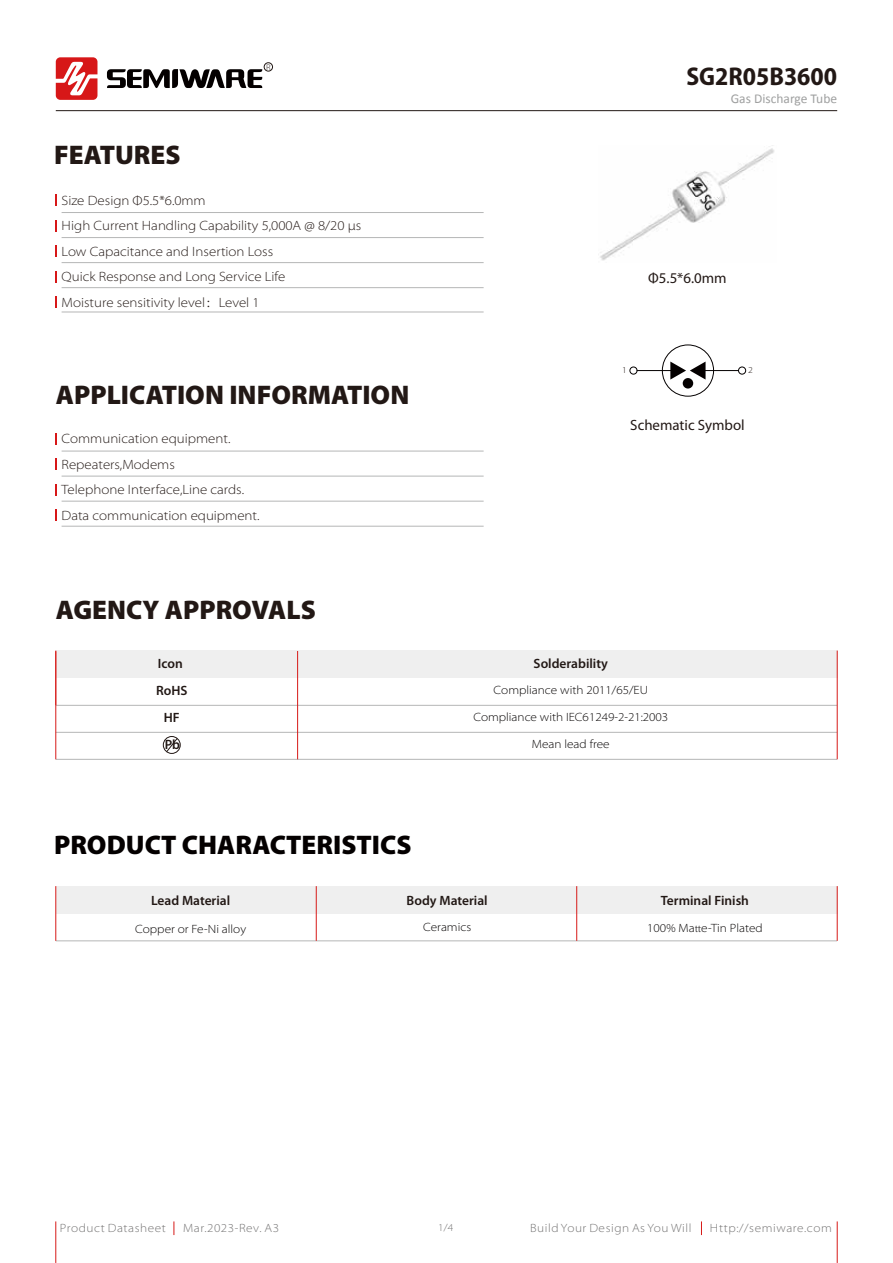
<style>
.page{position:relative;width:893px;height:1263px;background:#fff}
.page>*{position:absolute;margin:0;border:0;box-sizing:border-box;transform-origin:0 0}
.t1{font:900 27px "Myriad Pro";color:#221815}
.t2{font:900 27px "Myriad Pro";color:#040000}
.t3{font:700 semi-condensed 25.8px "Myriad Pro";color:#221815}
.t4{font:14.85px "Myriad Pro";color:#221815}
.t5{font:300 semi-expanded 13.5px/25.5px "Myriad Pro";color:#221815}
.t6{font:600 13.5px "Myriad Pro";color:#221815}
.t7{font:13.5px "Calibri";color:#9fa0a0}
.t8{font:300 semi-expanded 12px "Myriad Pro";color:#040000}
.t9{font:300 semi-expanded 12px "Myriad Pro";letter-spacing:.05em;color:#727171}
.t10{font:300 semi-expanded 10.5px "Myriad Pro";color:#727171}
.t11{font:300 semi-expanded 9px "Myriad Pro";color:#221815}
.t12{font:300 semi-expanded 8.25px "Myriad Pro";color:#221815}
.s1{font-family:"Adobe Song Std";font-stretch:normal}
</style>
<div class="page">
<div style="left:56px;top:651px;width:782px;height:27px;background:#efefef"></div>
<hr style="left:56px;top:705px;width:781px;height:1px;background:#b5b6b6">
<hr style="left:56px;top:732px;width:781px;height:1px;background:#b5b6b6">
<hr style="left:56px;top:759px;width:781px;height:1px;background:#b5b6b6">
<hr style="left:297px;top:651px;width:1px;height:108px;background:#d71a18">
<hr style="left:837px;top:651px;width:1px;height:108px;background:#d71a18">
<hr style="left:56px;top:110px;width:781px;height:1px;background:#221815">
<hr style="left:56px;top:1221px;width:1px;height:42px;background:#d71a18">
<hr style="left:837px;top:1221px;width:1px;height:42px;background:#d71a18">
<svg style="left:701px;top:1221px;width:1px;height:14px"></svg>
<svg style="left:174px;top:1221px;width:1px;height:14px"></svg>
<svg style="left:56px;top:57px;width:41px;height:43px"></svg>
<svg style="left:107px;top:69px;width:155px;height:19px"></svg>
<div style="left:264px;top:63px;width:9px;height:8px;border:1px solid #221815;border-radius:50%"></div>
<svg style="left:56px;top:194px;width:1px;height:12px"></svg>
<svg style="left:56px;top:220px;width:1px;height:12px"></svg>
<svg style="left:56px;top:245px;width:1px;height:12px"></svg>
<svg style="left:56px;top:271px;width:1px;height:12px"></svg>
<svg style="left:56px;top:296px;width:1px;height:12px"></svg>
<hr style="left:62px;top:212px;width:422px;height:1px;background:#b5b6b6">
<hr style="left:62px;top:237px;width:422px;height:1px;background:#b5b6b6">
<hr style="left:62px;top:262px;width:422px;height:1px;background:#b5b6b6">
<hr style="left:62px;top:287px;width:422px;height:1px;background:#b5b6b6">
<hr style="left:62px;top:312px;width:422px;height:1px;background:#b5b6b6">
<svg style="left:56px;top:433px;width:1px;height:12px"></svg>
<svg style="left:56px;top:458px;width:1px;height:12px"></svg>
<svg style="left:56px;top:484px;width:1px;height:12px"></svg>
<svg style="left:56px;top:509px;width:1px;height:12px"></svg>
<hr style="left:62px;top:451px;width:422px;height:1px;background:#b5b6b6">
<hr style="left:62px;top:476px;width:422px;height:1px;background:#b5b6b6">
<hr style="left:62px;top:501px;width:422px;height:1px;background:#b5b6b6">
<hr style="left:62px;top:526px;width:422px;height:1px;background:#b5b6b6">
<hr style="left:56px;top:940px;width:781px;height:1px;background:#b5b6b6">
<div style="left:56px;top:886px;width:781px;height:27px;background:#efefef"></div>
<hr style="left:56px;top:886px;width:1px;height:55px;background:#d71a18">
<hr style="left:316px;top:886px;width:1px;height:55px;background:#d71a18">
<hr style="left:576px;top:886px;width:1px;height:55px;background:#d71a18">
<hr style="left:837px;top:886px;width:1px;height:55px;background:#d71a18">
<div style="left:683px;top:378px;width:10px;height:11px;background:#040000;border-radius:50%"></div>
<div style="left:630px;top:367px;width:7px;height:7px;border:1px solid #040000;border-radius:50%"></div>
<div style="left:738px;top:367px;width:8px;height:7px;border:1px solid #040000;border-radius:50%"></div>
<hr style="left:637px;top:370px;width:34px;height:1px;background:#040000">
<svg style="left:670px;top:362px;width:36px;height:18px"></svg>
<hr style="left:704px;top:370px;width:34px;height:1px;background:#040000">
<div style="left:662px;top:345px;width:52px;height:51px;border:1px solid #040000;border-radius:50%"></div>
<div style="left:163px;top:736px;width:18px;height:18px;border:1px solid #221815;border-radius:50%"></div>
<svg style="left:165px;top:737px;width:13px;height:16px"></svg>
<hr style="left:56px;top:651px;width:1px;height:108px;background:#d71a18">
<img style="left:600px;top:145px;width:174px;height:116px">
<h1 class="t1" style="left:54px;top:140px;width:128px">FEATURES</h1>
<p class="t12" style="left:266px;top:62px;width:6px">R</p>
<p class="t5" style="left:62px;top:188px;width:301px">Size Design Φ5.5*6.0mm<br>High Current Handling Capability 5,000A @ 8/20 μs Low Capacitance and Insertion Loss<br>Quick Response and Long Service Life<br>Moisture sensitivity level<span class="s1">：</span>Level 1</p>
<h1 class="t1" style="left:56px;top:379px;width:355px">APPLICATION INFORMATION</h1>
<p class="t5" style="left:62px;top:426px;width:199px">Communication equipment.<br>Repeaters,Modems<br>Telephone Interface,Line cards.<br>Data communication equipment.</p>
<h2 class="t3" style="left:686px;top:62px;width:152px">SG2R05B3600</h2>
<p class="t7" style="left:731px;top:90px;width:108px">Gas Discharge Tube</p>
<p class="t4" style="left:648px;top:270px;width:80px">Φ5.5*6.0mm</p>
<p class="t11" style="left:622px;top:365px;width:6px">1</p>
<p class="t11" style="left:748px;top:365px;width:6px">2</p>
<p class="t4" style="left:630px;top:416px;width:116px">Schematic Symbol</p>
<h1 class="t1" style="left:56px;top:595px;width:261px">AGENCY APPROVALS</h1>
<p class="t6" style="left:158px;top:656px;width:26px">Icon</p>
<p class="t6" style="left:534px;top:656px;width:76px">Solderability</p>
<p class="t6" style="left:156px;top:683px;width:33px">RoHS</p>
<p class="t6" style="left:164px;top:710px;width:17px">HF</p>
<p class="t6" style="left:165px;top:737px;width:17px">Pb</p>
<h1 class="t2" style="left:54px;top:829px;width:359px">PRODUCT CHARACTERISTICS</h1>
<p class="t8" style="left:494px;top:684px;width:156px">Compliance with 2011/65/EU</p>
<p class="t8" style="left:473px;top:711px;width:196px">Compliance with IEC61249-2-21:2003</p>
<p class="t8" style="left:532px;top:738px;width:79px">Mean lead free</p>
<p class="t6" style="left:151px;top:893px;width:81px">Lead Material</p>
<p class="t6" style="left:407px;top:893px;width:83px">Body Material</p>
<p class="t6" style="left:661px;top:893px;width:90px">Terminal Finish</p>
<p class="t8" style="left:135px;top:922px;width:112px">Copper or Fe-Ni alloy</p>
<p class="t8" style="left:423px;top:920px;width:50px">Ceramics</p>
<p class="t8" style="left:647px;top:921px;width:117px">100% Ma<span class="s1">tt</span>e-Tin Plated</p>
<p class="t9" style="left:60px;top:1221px;width:108px">Product Datasheet</p>
<p class="t9" style="left:183px;top:1221px;width:97px">Mar.2023-Rev. A3</p>
<p class="t10" style="left:438px;top:1222px;width:17px">1/4</p>
<p class="t9" style="left:530px;top:1221px;width:163px">Build Your Design As You Will</p>
<p class="t9" style="left:710px;top:1221px;width:123px">Http://semiware.com</p>
</div>
